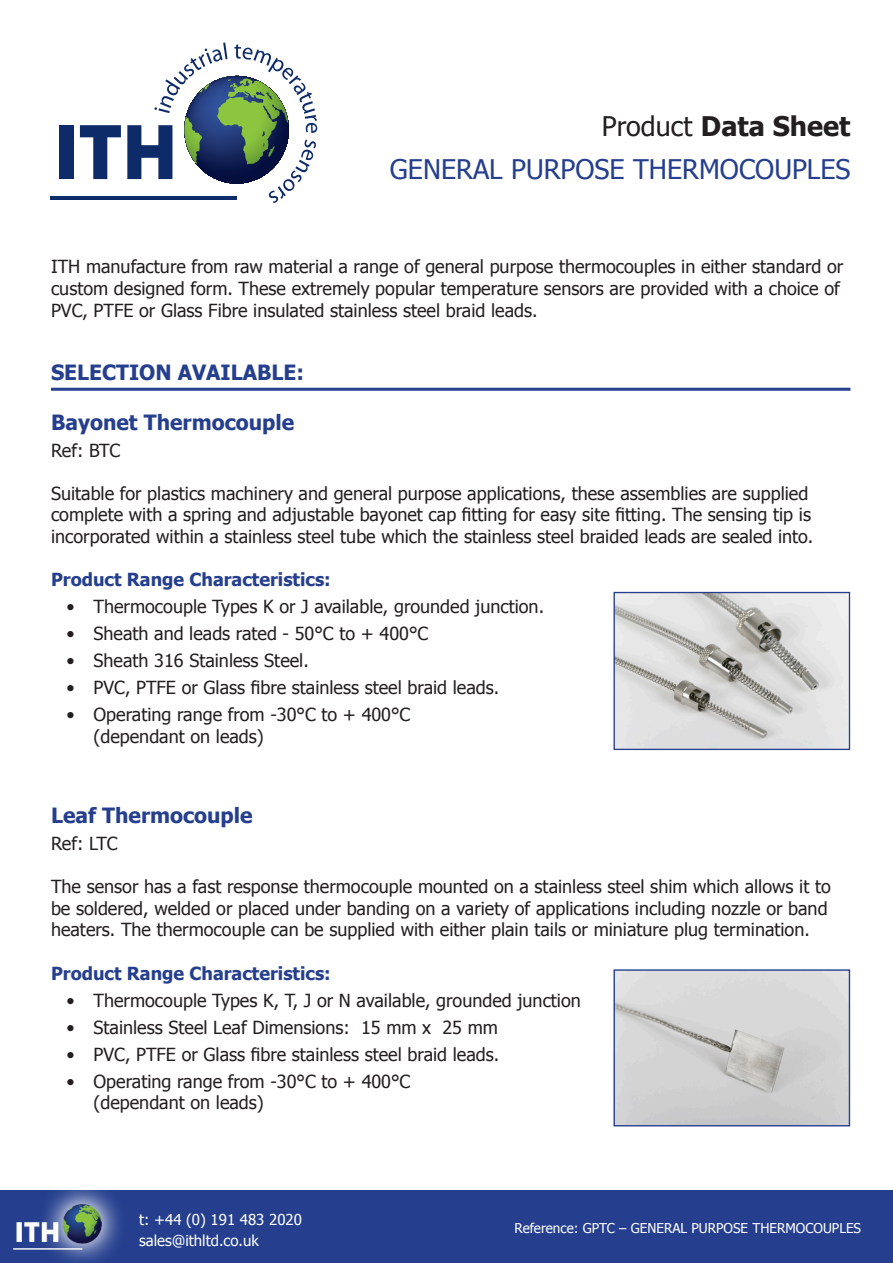
<style>
.page{position:relative;width:893px;height:1263px;background:#fff}
.page>*{position:absolute;margin:0;border:0;box-sizing:border-box;transform-origin:0 0}
.t1{font:27px "Tahoma";color:#253f8e}
.t2{font:700 27px "Tahoma";color:#231f20}
.t3{font:700 21px "Tahoma";color:#253f8e}
.t4{font:18px/21.6px "Tahoma";color:#231f20}
.t5{font:700 18px "Tahoma";color:#253f8e}
.t6{font:15px "Tahoma";color:#fff}
.t7{font:13.5px "Tahoma";color:#fff}
.s1{font-weight:400}
</style>
<div class="page">
<div style="left:59px;top:125px;width:14px;height:54px;background:#0d2a69"></div>
<svg style="left:80px;top:125px;width:41px;height:54px"></svg>
<svg style="left:127px;top:43px;width:190px;height:160px"></svg>
<hr style="left:50px;top:196px;width:187px;height:4px;background:#0d2a69">
<div style="left:0;top:1190px;width:893px;height:73px;background:#253f8e"></div>
<img style="left:13px;top:1190px;width:107px;height:72px">
<div style="left:51px;top:388px;width:799px;height:3px;border:2px solid #253f8e"></div>
<img style="left:615px;top:594px;width:233px;height:154px">
<div style="left:613px;top:592px;width:237px;height:158px;border:1px solid #253f8e"></div>
<img style="left:615px;top:971px;width:233px;height:153px">
<div style="left:613px;top:969px;width:237px;height:157px;border:1px solid #253f8e"></div>
<p class="t2" style="left:602px;top:107px;width:250px"><span class="s1">Product</span> Data Sheet</p>
<p class="t1" style="left:390px;top:151px;width:462px">GENERAL PURPOSE THERMOCOUPLES</p>
<p class="t4" style="left:51px;top:255px;width:794px">ITH manufacture from raw material a range of general purpose thermocouples in either standard or custom designed form. These extremely popular temperature sensors are provided with a choice of<br>PVC, PTFE or Glass Fibre insulated stainless steel braid leads.</p>
<p class="t3" style="left:51px;top:358px;width:255px">SELECTION AVAILABLE:</p>
<p class="t3" style="left:51px;top:407px;width:245px">Bayonet Thermocouple</p>
<p class="t4" style="left:51px;top:438px;width:71px">Ref: BTC</p>
<p class="t4" style="left:51px;top:482px;width:764px">Suitable for plastics machinery and general purpose applications, these assemblies are supplied complete with a spring and adjustable bayonet cap fitting for easy site fitting. The sensing tip is incorporated within a stainless steel tube which the stainless steel braided leads are sealed into.</p>
<p class="t5" style="left:51px;top:567px;width:281px">Product Range Characteristics:</p>
<p class="t4" style="left:67px;top:595px;width:479px">• Thermocouple Types K or J available, grounded junction.</p>
<p class="t4" style="left:67px;top:622px;width:363px">• Sheath and leads rated - 50°C to + 400°C</p>
<p class="t4" style="left:67px;top:649px;width:244px">• Sheath 316 Stainless Steel.</p>
<p class="t4" style="left:67px;top:676px;width:434px">• PVC, PTFE or Glass fibre stainless steel braid leads.</p>
<p class="t4" style="left:67px;top:703px;width:345px">• Operating range from -30°C to + 400°C</p>
<p class="t4" style="left:94px;top:725px;width:172px">(dependant on leads)</p>
<p class="t3" style="left:51px;top:801px;width:203px">Leaf Thermocouple</p>
<p class="t4" style="left:51px;top:832px;width:68px">Ref: LTC</p>
<p class="t4" style="left:51px;top:875px;width:781px">The sensor has a fast response thermocouple mounted on a stainless steel shim which allows it to be soldered, welded or placed under banding on a variety of applications including nozzle or band heaters. The thermocouple can be supplied with either plain tails or miniature plug termination.</p>
<p class="t5" style="left:51px;top:960px;width:281px">Product Range Characteristics:</p>
<p class="t4" style="left:67px;top:988px;width:516px">• Thermocouple Types K, T, J or N available, grounded junction</p>
<p class="t4" style="left:67px;top:1015px;width:433px">• Stainless Steel Leaf Dimensions: 15 mm x 25 mm</p>
<p class="t4" style="left:67px;top:1042px;width:434px">• PVC, PTFE or Glass fibre stainless steel braid leads.</p>
<p class="t4" style="left:67px;top:1069px;width:345px">• Operating range from -30°C to + 400°C</p>
<p class="t4" style="left:94px;top:1091px;width:172px">(dependant on leads)</p>
<p class="t6" style="left:139px;top:1210px;width:164px">t: +44 (0) 191 483 2020</p>
<p class="t6" style="left:139px;top:1231px;width:121px">sales@ithltd.co.uk</p>
<p class="t7" style="left:515px;top:1219px;width:348px">Reference: GPTC – GENERAL PURPOSE THERMOCOUPLES</p>
</div>
